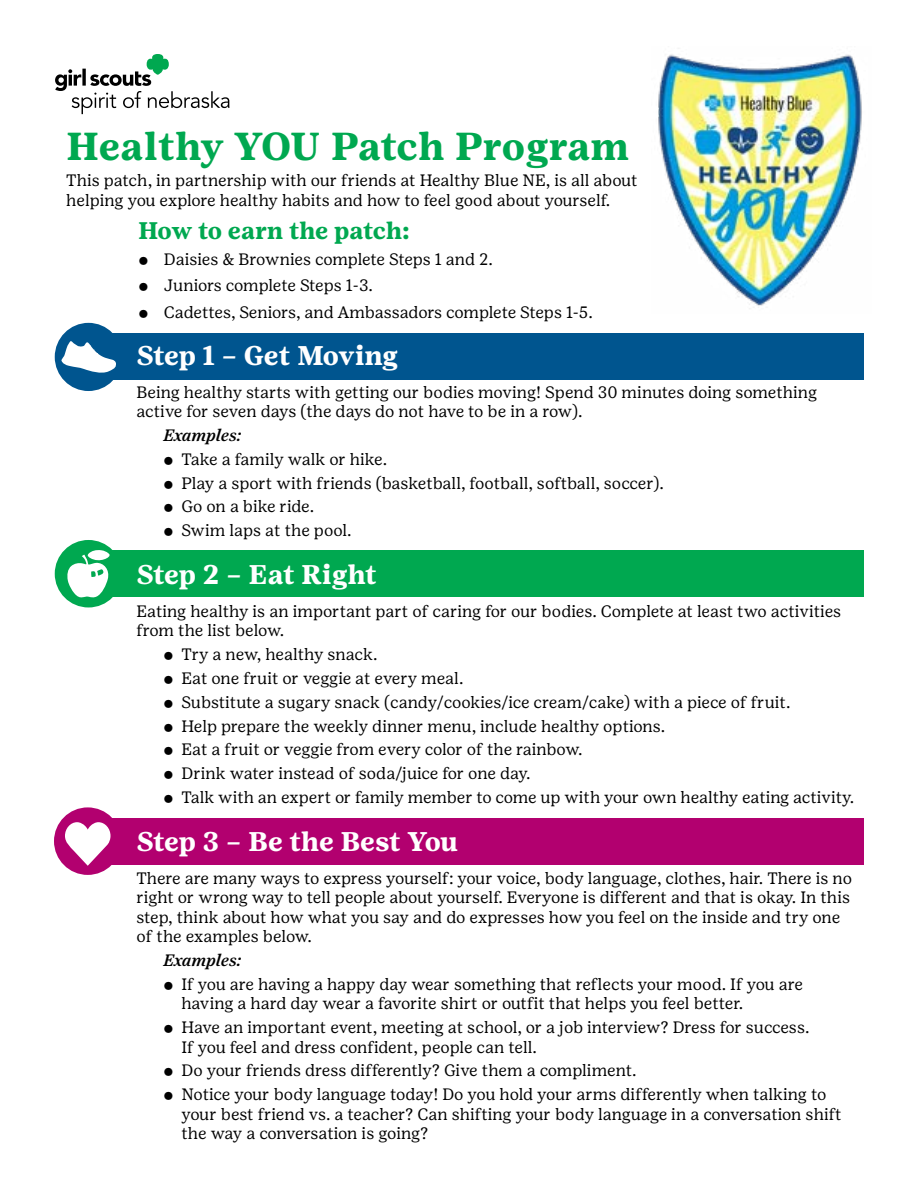
<style>
.page{position:relative;width:918px;height:1188px;background:#fff}
.page>*{position:absolute;margin:0;border:0;box-sizing:border-box;transform-origin:0 0}
.t1{font:700 39px "Girl Scout Text";color:#00a850}
.t2{font:700 27px "Girl Scout Text";letter-spacing:-.01em;color:#fff}
.t3{font:700 24px "Girl Scout Text";letter-spacing:-.005em;color:#00a850}
.t4{font:16.5px/23.9px "Girl Scout Text";letter-spacing:-.005em;color:#000}
.s1{font-family:"Trefoil Sans"}
.s2{font-weight:500;font-style:italic}
</style>
<div class="page">
<svg style="left:55px;top:54px;width:175px;height:60px"></svg>
<img style="left:658px;top:54px;width:204px;height:255px">
<div style="left:96px;top:334px;width:767px;height:46px;background:#00558f"></div>
<div style="left:55px;top:323px;width:67px;height:68px;background:#00558f;border-radius:50%"></div>
<svg style="left:61px;top:341px;width:55px;height:32px"></svg>
<div style="left:96px;top:551px;width:768px;height:46px;background:#00a850"></div>
<div style="left:55px;top:540px;width:67px;height:67px;background:#00a850;border-radius:50%"></div>
<svg style="left:67px;top:550px;width:45px;height:51px"></svg>
<div style="left:96px;top:818px;width:768px;height:46px;background:#b2006f"></div>
<div style="left:54px;top:807px;width:67px;height:68px;background:#b2006f;border-radius:50%"></div>
<svg style="left:65px;top:822px;width:46px;height:44px"></svg>
<h1 class="t1" style="left:66px;top:124px;width:565px">Healthy YOU Patch Program</h1>
<p class="t4" style="left:66px;top:171px;width:573px;line-height:19.5px">This patch, in partnership with our friends at Healthy Blue NE, is all about helping you explore healthy habits and how to feel good about yourself.</p>
<h3 class="t3" style="left:138px;top:216px;width:273px">How to earn the patch:</h3>
<p class="t4" style="left:138px;top:246px;width:456px;line-height:26.2px"><span class="s1">⚬</span> Daisies &amp; Brownies complete Steps 1 and 2.<br><span class="s1">⚬</span> Juniors complete Steps 1-3.<br><span class="s1">⚬</span> Cadettes, Seniors, and Ambassadors complete Steps 1-5.</p>
<h2 class="t2" style="left:136px;top:339px;width:263px">Step 1 – Get Moving</h2>
<p class="t4" style="left:136px;top:382px;width:682px;line-height:19.5px">Being healthy starts with getting our bodies moving! Spend 30 minutes doing something active for seven days (the days do not have to be in a row).</p>
<p class="t4" style="left:163px;top:423px;width:502px"><span class="s2">Examples:<br></span><span class="s1">⚬</span> Take a family walk or hike.<br><span class="s1">⚬</span> Play a sport with friends (basketball, football, softball, soccer). <span class="s1">⚬</span> Go on a bike ride.<br><span class="s1">⚬</span> Swim laps at the pool.</p>
<h2 class="t2" style="left:136px;top:559px;width:242px">Step 2 – Eat Right</h2>
<p class="t4" style="left:136px;top:601px;width:706px;line-height:19.5px">Eating healthy is an important part of caring for our bodies. Complete at least two activities from the list below.</p>
<p class="t4" style="left:163px;top:643px;width:692px"><span class="s1">⚬</span> Try a new, healthy snack.<br><span class="s1">⚬</span> Eat one fruit or veggie at every meal.<br><span class="s1">⚬</span> Substitute a sugary snack (candy/cookies/ice cream/cake) with a piece of fruit.<br><span class="s1">⚬</span> Help prepare the weekly dinner menu, include healthy options.<br><span class="s1">⚬</span> Eat a fruit or veggie from every color of the rainbow.<br><span class="s1">⚬</span> Drink water instead of soda/juice for one day.<br><span class="s1">⚬</span> Talk with an expert or family member to come up with your own healthy eating activity.</p>
<h2 class="t2" style="left:136px;top:825px;width:323px">Step 3 – Be the Best You</h2>
<p class="t4" style="left:136px;top:868px;width:717px;line-height:19.5px">There are many ways to express yourself: your voice, body language, clothes, hair. There is no right or wrong way to tell people about yourself. Everyone is different and that is okay. In this step, think about how what you say and do expresses how you feel on the inside and try one of the examples below.</p>
<p class="t4" style="left:163px;top:948px;width:641px"><span class="s2">Examples:<br></span><span class="s1">⚬</span> If you are having a happy day wear something that reflects your mood. If you are</p>
<p class="t4" style="left:163px;top:992px;width:648px;text-indent:18px">having a hard day wear a favorite shirt or outfit that helps you feel better.<br><span class="s1">⚬</span> Have an important event, meeting at school, or a job interview? Dress for success.</p>
<p class="t4" style="left:163px;top:1035px;width:664px;text-indent:18px">If you feel and dress confident, people can tell.<br><span class="s1">⚬</span> Do your friends dress differently? Give them a compliment.<br><span class="s1">⚬</span> Notice your body language today! Do you hold your arms differently when talking to</p>
<p class="t4" style="left:181px;top:1104px;width:662px;line-height:19.5px">your best friend vs. a teacher? Can shifting your body language in a conversation shift the way a conversation is going?</p>
</div>
